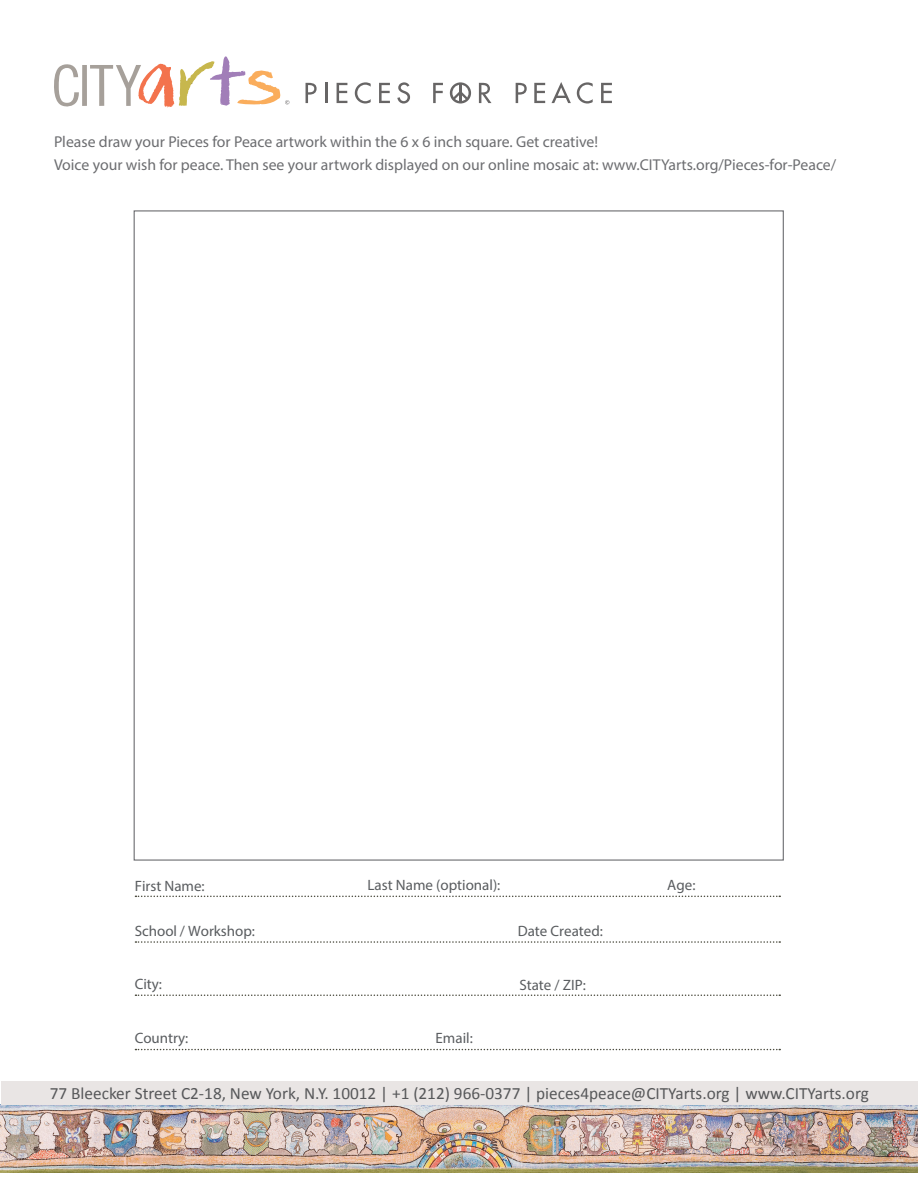
<style>
.page{position:relative;width:918px;height:1188px;background:#fff}
.page>*{position:absolute;margin:0;border:0;box-sizing:border-box;transform-origin:0 0}
.t1{font:17.55px "Myriad Pro";letter-spacing:.01em;color:#595c5f}
.t2{font:17.25px "Calibri";color:#57585a}
.t3{font:15.75px/22.5px "Myriad Pro";color:#6c6d70}
.t4{font:15px "Myriad Pro";color:#595c5f}
.s1{color:#414245}
</style>
<div class="page">
<img style="left:0;top:1104px;width:918px;height:69px">
<div style="left:1px;top:1082px;width:917px;height:23px;background:#e9e5e4"></div>
<svg style="left:133px;top:210px;width:651px;height:651px"></svg>
<svg style="left:135px;top:896px;width:645px;height:1px"></svg>
<svg style="left:135px;top:941px;width:645px;height:2px"></svg>
<svg style="left:135px;top:994px;width:645px;height:2px"></svg>
<svg style="left:135px;top:1049px;width:645px;height:1px"></svg>
<div style="left:82px;top:65px;width:5px;height:41px;background:#a6a09a"></div>
<svg style="left:54px;top:64px;width:25px;height:43px"></svg>
<svg style="left:90px;top:56px;width:199px;height:51px"></svg>
<svg style="left:306px;top:83px;width:11px;height:20px"></svg>
<hr style="left:325px;top:83px;width:2px;height:20px;background:#676565">
<svg style="left:337px;top:83px;width:10px;height:20px"></svg>
<svg style="left:355px;top:82px;width:16px;height:22px"></svg>
<svg style="left:379px;top:83px;width:11px;height:20px"></svg>
<svg style="left:397px;top:82px;width:13px;height:22px"></svg>
<svg style="left:516px;top:83px;width:11px;height:20px"></svg>
<svg style="left:534px;top:83px;width:11px;height:20px"></svg>
<svg style="left:552px;top:82px;width:19px;height:21px"></svg>
<svg style="left:577px;top:82px;width:16px;height:22px"></svg>
<svg style="left:601px;top:83px;width:11px;height:20px"></svg>
<svg style="left:433px;top:83px;width:10px;height:20px"></svg>
<svg style="left:479px;top:83px;width:12px;height:20px"></svg>
<svg style="left:450px;top:82px;width:21px;height:22px"></svg>
<p class="t3" style="left:54px;top:130px;width:784px">Please draw your Pieces for Peace artwork within the 6 x 6 inch square. Get creative!<br>Voice your wish for peace. Then see your artwork displayed on our online mosaic at: www.CITYarts.org/Pieces-for-Peace/</p>
<p class="t4" style="left:368px;top:876px;width:134px">Last Name (optional):</p>
<p class="t4" style="left:667px;top:875px;width:30px">Age:</p>
<p class="t4" style="left:135px;top:877px;width:72px">First Name:</p>
<p class="t4" style="left:135px;top:922px;width:122px">School / Workshop:</p>
<p class="t4" style="left:518px;top:922px;width:87px">Date Created:</p>
<p class="t4" style="left:135px;top:975px;width:29px">City:</p>
<p class="t4" style="left:519px;top:976px;width:68px">State / ZIP:</p>
<p class="t4" style="left:135px;top:1029px;width:55px">Country:</p>
<p class="t4" style="left:436px;top:1029px;width:39px">Email:</p>
<p class="t2" style="left:50px;top:1081px;width:821px">77 Bleecker Street C2-18, New York, N.Y. 10012 | +1 (212) 966-0377 | pieces4peace@CITYarts.org | www.CITYarts.org</p>
<p class="t1" style="left:152px;top:1084px;width:615px">525 Broadway, Suite 602 <span class="s1">|</span> New York, NY 10012 <span class="s1">|</span> (T) 212 966 0377 <span class="s1">|</span> (F) 212 966 0551</p>
</div>
